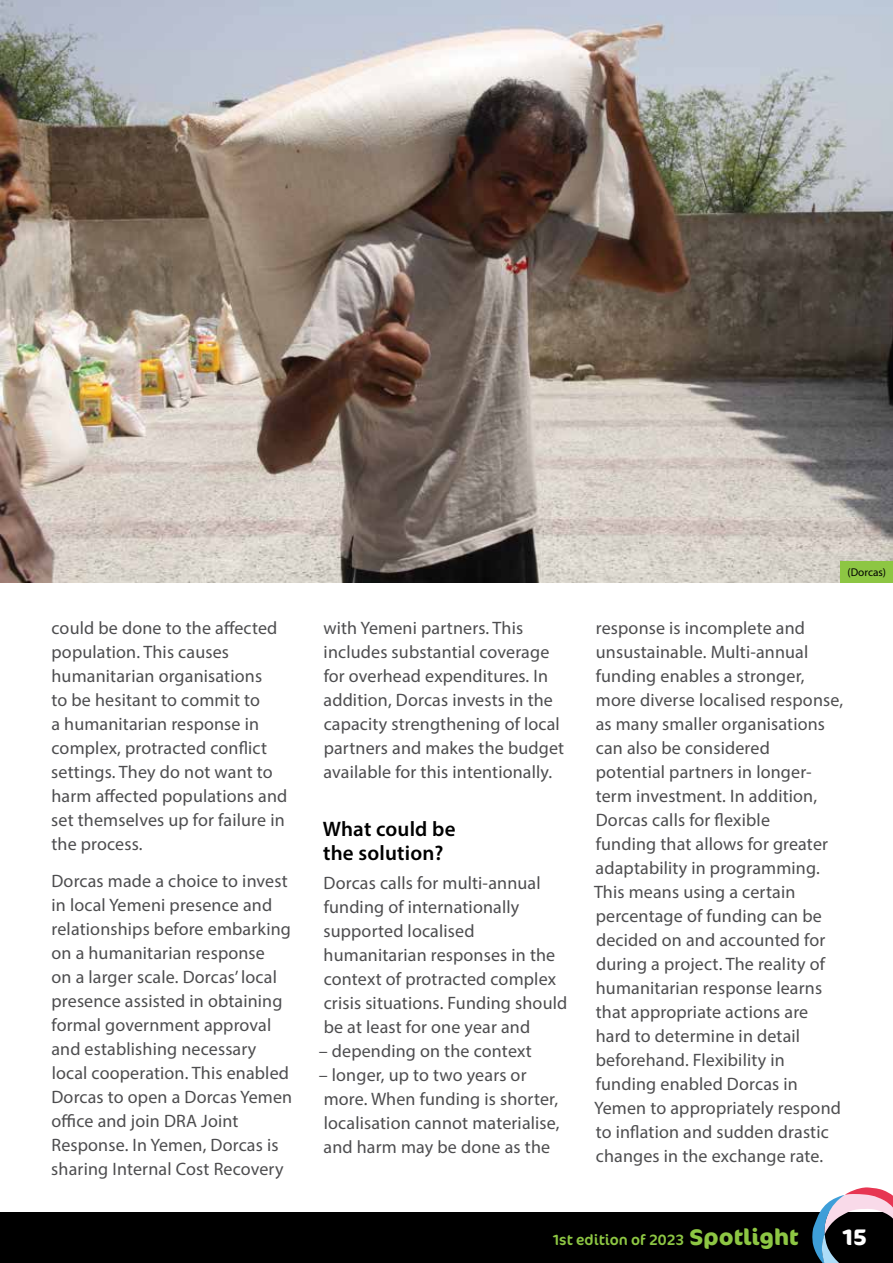
<style>
.page{position:relative;width:893px;height:1263px;background:#fff}
.page>*{position:absolute;margin:0;border:0;box-sizing:border-box;transform-origin:0 0}
.t1{font:700 22.5px "Cocon";color:#fff}
.t2{font:600 21px/24px "Myriad Pro";letter-spacing:.01em;color:#000}
.t3{font:18px/24px "Myriad Pro";letter-spacing:.01em;color:#4d4d4f}
.t4{font:15px "Cocon";color:#8dc643}
.t5{font:11.25px "Myriad Pro";color:#000}
.s1{font-weight:700;font-size:22.5px}
</style>
<div class="page">
<div style="left:0;top:1212px;width:893px;height:51px;background:#000"></div>
<svg style="left:812px;top:1187px;width:81px;height:76px"></svg>
<img style="left:0;top:0;width:893px;height:583px">
<div style="left:841px;top:561px;width:52px;height:22px;background:#8dc643"></div>
<p class="t3" style="left:51px;top:616px;width:238px">could be done to the affected population. This causes humanitarian organisations<br>to be hesitant to commit to<br>a humanitarian response in complex, protracted conflict settings. They do not want to harm affected populations and set themselves up for failure in the process.</p>
<p class="t3" style="left:51px;top:869px;width:242px">Dorcas made a choice to invest in local Yemeni presence and relationships before embarking on a humanitarian response<br>on a larger scale. Dorcas’ local presence assisted in obtaining formal government approval and establishing necessary local cooperation. This enabled<br>Dorcas to open a Dorcas Yemen office and join DRA Joint<br>Response. In Yemen, Dorcas is sharing Internal Cost Recovery</p>
<p class="t3" style="left:323px;top:616px;width:242px">with Yemeni partners. This includes substantial coverage for overhead expenditures. In addition, Dorcas invests in the capacity strengthening of local partners and makes the budget available for this intentionally.</p>
<p class="t2" style="left:323px;top:817px;width:134px">What could be the solution?</p>
<p class="t3" style="left:323px;top:870px;width:245px">Dorcas calls for multi-annual funding of internationally supported localised humanitarian responses in the context of protracted complex crisis situations. Funding should be at least for one year and</p>
<p class="t3" style="left:319px;top:1038px;width:215px">– depending on the context</p>
<p class="t3" style="left:319px;top:1062px;width:242px">– longer, up to two years or more. When funding is shorter, localisation cannot materialise, and harm may be done as the</p>
<p class="t5" style="left:848px;top:565px;width:40px">(Dorcas)</p>
<p class="t3" style="left:594px;top:616px;width:251px">response is incomplete and unsustainable. Multi-annual funding enables a stronger, more diverse localised response, as many smaller organisations can also be considered<br>potential partners in longer&shy;term investment. In addition,<br>Dorcas calls for flexible<br>funding that allows for greater adaptability in programming.<br>This means using a certain percentage of funding can be decided on and accounted for during a project. The reality of humanitarian response learns that appropriate actions are hard to determine in detail beforehand. Flexibility in funding enabled Dorcas in<br>Yemen to appropriately respond to inflation and sudden drastic changes in the exchange rate.</p>
<p class="t4" style="left:553px;top:1231px;width:247px">1st edition of 2023 <span class="s1">Spotlight</span></p>
<p class="t1" style="left:843px;top:1224px;width:26px">15</p>
</div>
